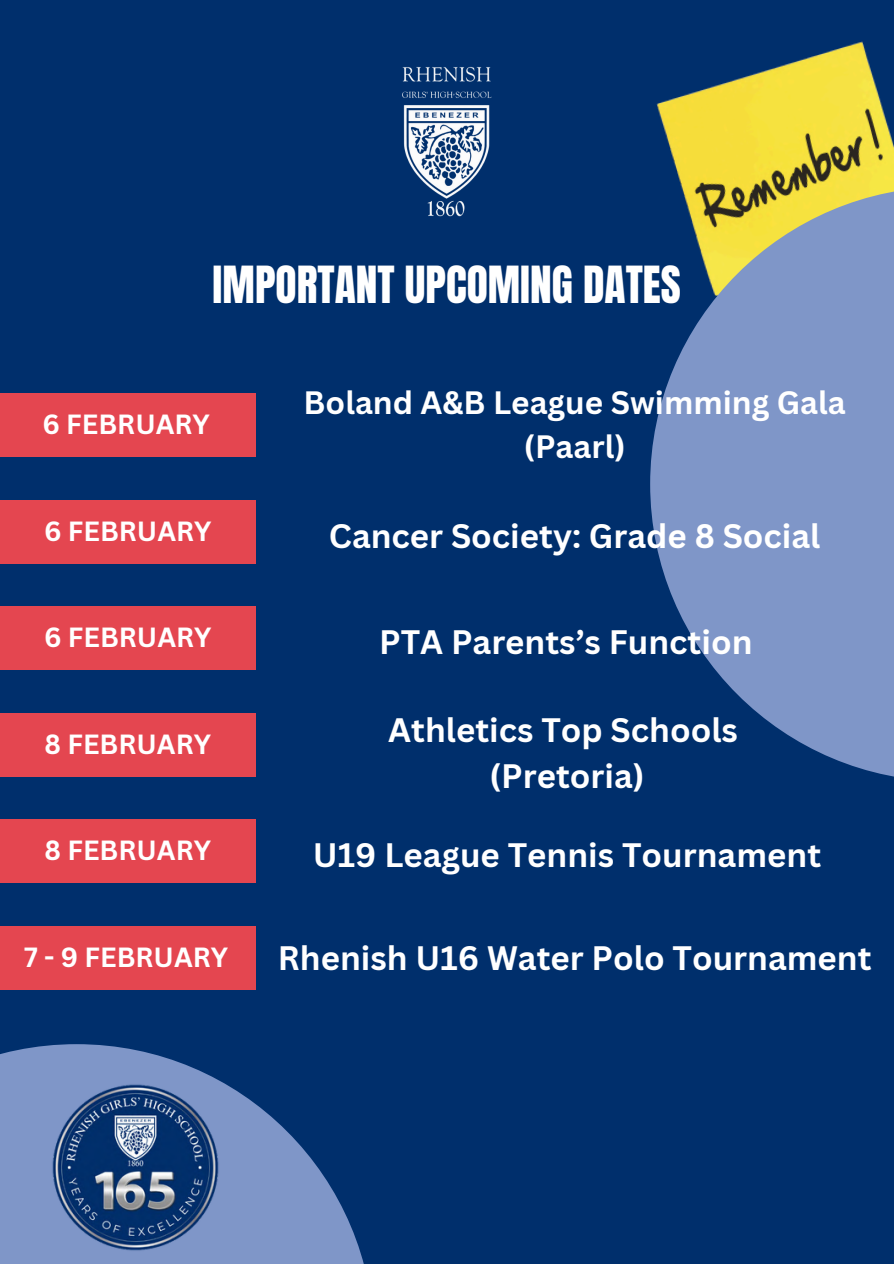
<style>
.page{position:relative;width:894px;height:1264px;background:#fff}
.page>*{position:absolute;margin:0;border:0;box-sizing:border-box;transform-origin:0 0}
.t1{font:43.5px "Anton";color:#fff}
.t2{font:700 33px/46.2px "Canva Sans";color:#fff;text-align:center}
.t3{font:700 31.5px/43.8px "Canva Sans";color:#fff;text-align:center}
.t4{font:700 27px "Canva Sans";color:#fff}
</style>
<div class="page">
<div style="left:0;top:0;width:893px;height:1263px;background:#002f6c"></div>
<img style="left:656px;top:41px;width:237px;height:146px">
<svg style="left:0;top:1044px;width:364px;height:219px;fill:#7f96c8"></svg>
<img style="left:52px;top:1083px;width:168px;height:167px">
<img style="left:402px;top:66px;width:90px;height:151px">
<svg style="left:650px;top:187px;width:243px;height:590px;fill:#7f96c8"></svg>
<div style="left:0;top:393px;width:256px;height:64px;background:#e44650"></div>
<div style="left:0;top:606px;width:256px;height:64px;background:#e44650"></div>
<div style="left:0;top:713px;width:256px;height:63px;background:#e44650"></div>
<div style="left:0;top:819px;width:256px;height:64px;background:#e44650"></div>
<div style="left:0;top:926px;width:256px;height:63px;background:#e44650"></div>
<div style="left:0;top:500px;width:256px;height:64px;background:#e44650"></div>
<p class="t1" style="left:212px;top:253px;width:469px">IMPORTANT UPCOMING DATES</p>
<p class="t4" style="left:42px;top:405px;width:169px">6 FEBRUARY</p>
<h2 class="t4" style="left:44px;top:511px;width:169px">6 FEBRUARY</h2>
<h1 class="t3" style="left:303px;top:380px;width:543px">Boland A&amp;B League Swimming Gala (Paarl)</h1>
<h2 class="t2" style="left:329px;top:511px;width:493px">Cancer Society: Grade 8 Social</h2>
<p class="t4" style="left:44px;top:618px;width:169px">6 FEBRUARY</p>
<p class="t2" style="left:379px;top:618px;width:374px">PTA Parents’s Function</p>
<p class="t4" style="left:45px;top:724px;width:168px">8 FEBRUARY</p>
<h2 class="t2" style="left:388px;top:706px;width:351px">Athletics Top Schools (Pretoria)</h2>
<h2 class="t4" style="left:45px;top:831px;width:168px">8 FEBRUARY</h2>
<h2 class="t2" style="left:313px;top:831px;width:509px">U19 League Tennis Tournament</h2>
<p class="t4" style="left:24px;top:937px;width:205px">7 - 9 FEBRUARY</p>
<p class="t2" style="left:278px;top:933px;width:595px">Rhenish U16 Water Polo Tournament</p>
</div>
